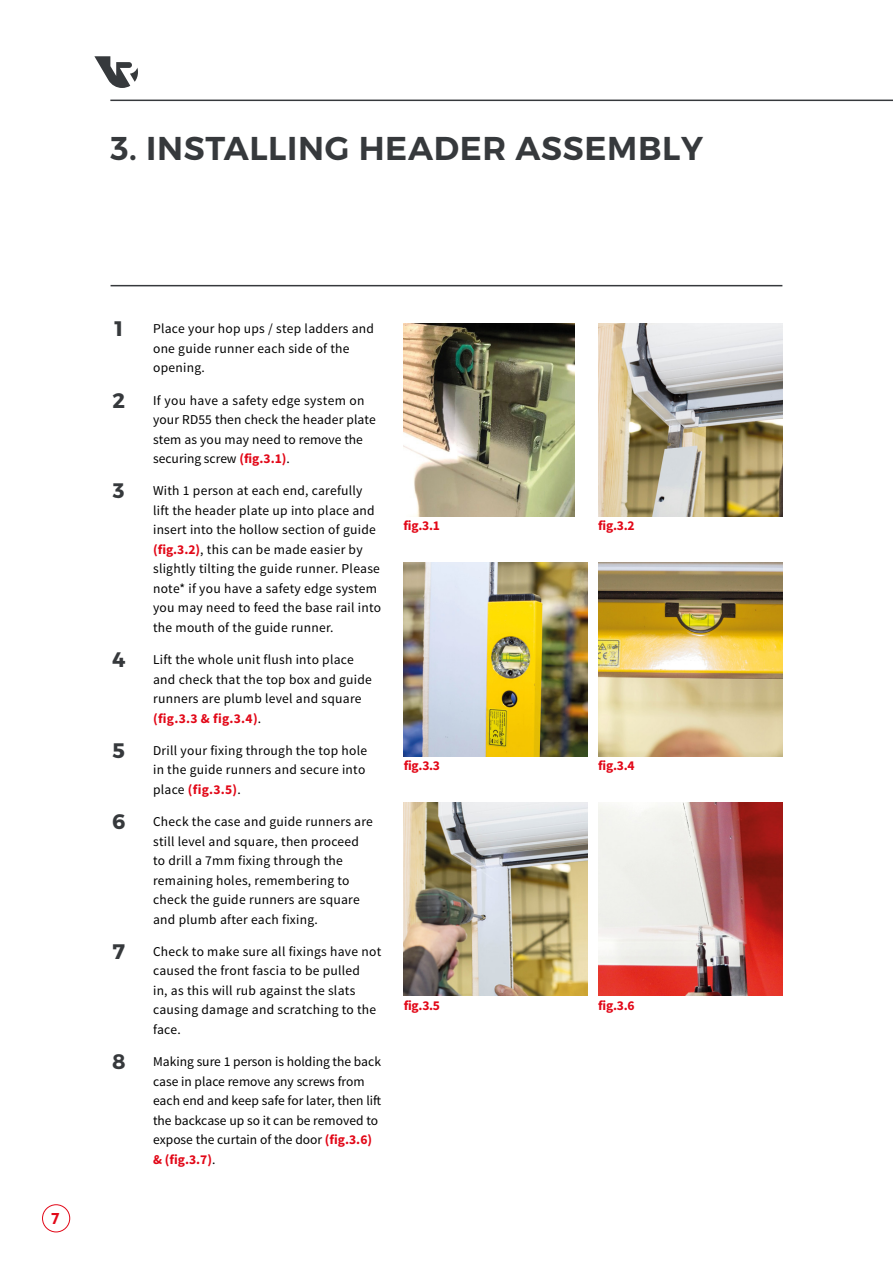
<style>
.page{position:relative;width:893px;height:1263px;background:#fff}
.page>*{position:absolute;margin:0;border:0;box-sizing:border-box;transform-origin:0 0}
.t1{font:600 33px "Montserrat";letter-spacing:.02em;color:#36393c}
.t2{font:700 21px "Montserrat";color:#36393c}
.t3{font:700 15px "nevis";color:#e20717}
.t4{font:13.5px/19.5px "Source Sans Pro";letter-spacing:.02em;color:#000}
.t5{font:13.5px/19.5px "Source Sans Pro";color:#000}
.t6{font:700 13.5px "Source Sans Pro";letter-spacing:-.02em;color:#e20717}
.s1{font-weight:700;color:#e20717}
</style>
<div class="page">
<div style="left:42px;top:1204px;width:28px;height:28px;border:1px solid #e20717;border-radius:50%"></div>
<svg style="left:94px;top:56px;width:44px;height:32px"></svg>
<hr style="left:110px;top:100px;width:783px;height:1px;background:#36393c">
<hr style="left:111px;top:285px;width:671px;height:1px;background:#36393c">
<img style="left:404px;top:563px;width:184px;height:193px">
<img style="left:404px;top:802px;width:184px;height:194px">
<img style="left:598px;top:323px;width:184px;height:194px">
<img style="left:598px;top:563px;width:184px;height:193px">
<img style="left:404px;top:323px;width:170px;height:194px">
<img style="left:598px;top:802px;width:184px;height:194px">
<h1 class="t1" style="left:110px;top:128px;width:594px">3. INSTALLING HEADER ASSEMBLY</h1>
<p class="t3" style="left:51px;top:1210px;width:11px">7</p>
<h2 class="t2" style="left:115px;top:316px;width:10px">1</h2>
<p class="t4" style="left:153px;top:319px;width:223px">Place your hop ups / step ladders and one guide runner each side of the opening.</p>
<h2 class="t2" style="left:113px;top:387px;width:14px">2</h2>
<p class="t4" style="left:153px;top:391px;width:224px">If you have a safety edge system on your RD55 then check the header plate stem as you may need to remove the securing screw <span class="s1">(fig.3.1)</span>.</p>
<h2 class="t2" style="left:113px;top:478px;width:13px">3</h2>
<p class="t4" style="left:153px;top:481px;width:230px">With 1 person at each end, carefully lift the header plate up into place and insert into the hollow section of guide <span class="s1">(fig.3.2)</span>, this can be made easier by slightly tilting the guide runner. Please note* if you have a safety edge system you may need to feed the base rail into the mouth of the guide runner.</p>
<h2 class="t2" style="left:112px;top:647px;width:15px">4</h2>
<p class="t4" style="left:153px;top:650px;width:220px">Lift the whole unit flush into place and check that the top box and guide runners are plumb level and square <span class="s1">(fig.3.3 &amp; fig.3.4)</span>.</p>
<h2 class="t2" style="left:113px;top:737px;width:14px">5</h2>
<p class="t4" style="left:153px;top:741px;width:216px">Drill your fixing through the top hole in the guide runners and secure into place <span class="s1">(fig.3.5)</span>.</p>
<h2 class="t2" style="left:112px;top:809px;width:15px">6</h2>
<p class="t4" style="left:153px;top:812px;width:221px">Check the case and guide runners are still level and square, then proceed to drill a 7mm fixing through the remaining holes, remembering to check the guide runners are square and plumb after each fixing.</p>
<h2 class="t2" style="left:113px;top:938px;width:14px">7</h2>
<p class="t4" style="left:153px;top:942px;width:230px">Check to make sure all fixings have not caused the front fascia to be pulled<br>in, as this will rub against the slats causing damage and scratching to the face.</p>
<h2 class="t2" style="left:112px;top:1049px;width:15px">8</h2>
<p class="t5" style="left:153px;top:1052px;width:230px">Making sure 1 person is holding the back case in place remove any screws from each end and keep safe for later, then lift the backcase up so it can be removed to expose the curtain of the door <span class="s1">(fig.3.6) &amp; (fig.3.7)</span>.</p>
<p class="t6" style="left:404px;top:517px;width:38px">fig.3.1</p>
<p class="t6" style="left:598px;top:517px;width:38px">fig.3.2</p>
<p class="t6" style="left:404px;top:757px;width:38px">fig.3.3</p>
<p class="t6" style="left:598px;top:757px;width:38px">fig.3.4</p>
<p class="t6" style="left:404px;top:996px;width:38px">fig.3.5</p>
<p class="t6" style="left:598px;top:996px;width:38px">fig.3.6</p>
</div>
